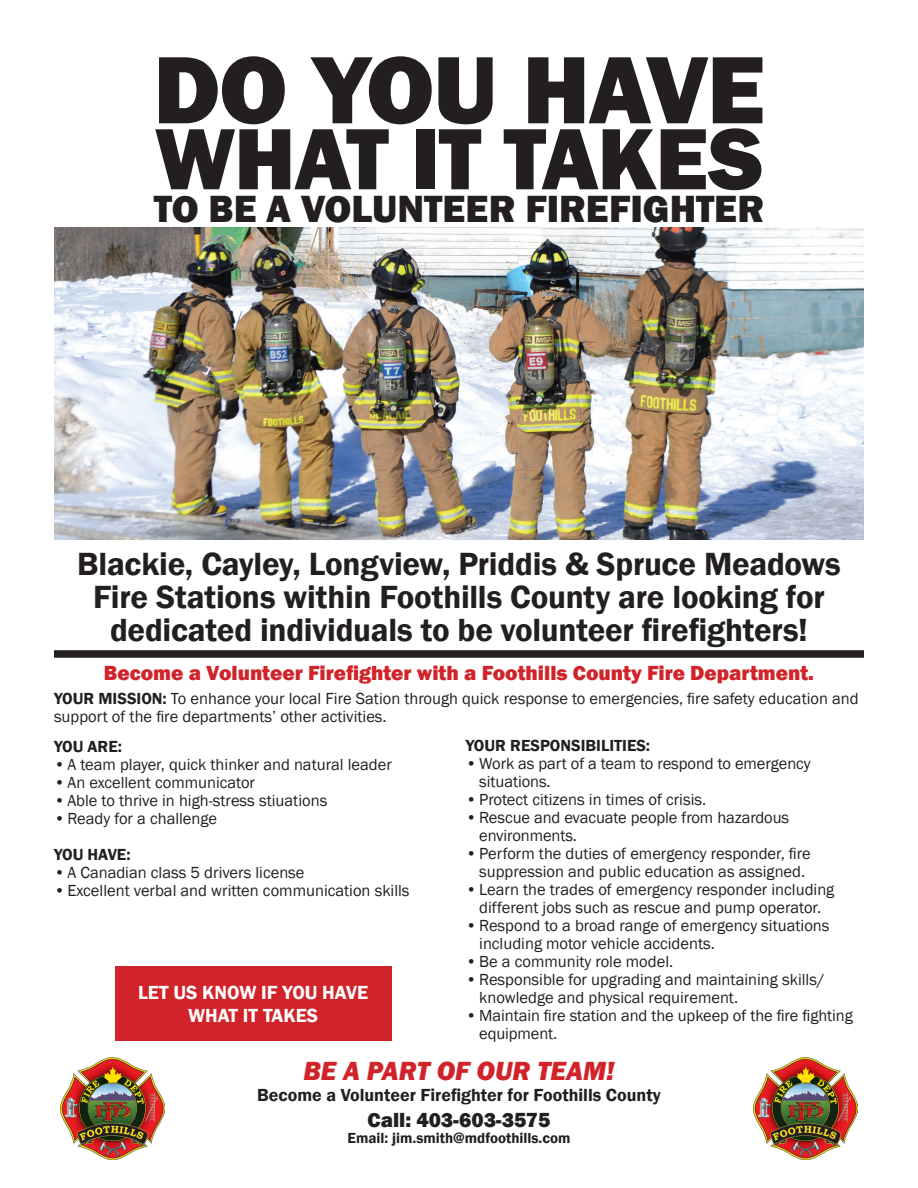
<style>
.page{position:relative;width:918px;height:1188px;background:#fff}
.page>*{position:absolute;margin:0;border:0;box-sizing:border-box;transform-origin:0 0}
.t1{font:800 99px "Franklin Gothic";letter-spacing:-.015em;color:#231f20}
.t2{font:800 90px "Franklin Gothic";letter-spacing:-.015em;color:#231f20}
.t3{font:800 39px "Franklin Gothic";color:#231f20}
.t4{font:600 33px/33px "Franklin Gothic";letter-spacing:-.01em;color:#231f20;text-align:center}
.t5{font:italic 800 27px "Franklin Gothic";color:#d1232a}
.t6{font:800 21px "Franklin Gothic";color:#d1232a}
.t7{font:800 21px "Franklin Gothic";color:#231f20}
.t8{font:600 19.5px/23.4px "Franklin Gothic";color:#fff;text-align:center}
.t9{font:600 18px "Franklin Gothic";color:#231f20}
.t10{font:16.5px/18px "Franklin Gothic";color:#231f20}
.t11{font:600 16.5px "Franklin Gothic";color:#231f20}
.t12{font:600 15px "Franklin Gothic";color:#231f20}
.s1{font-weight:600}
</style>
<div class="page">
<img style="left:54px;top:228px;width:810px;height:312px">
<img style="left:60px;top:1057px;width:104px;height:102px">
<img style="left:754px;top:1057px;width:104px;height:102px">
<div style="left:54px;top:650px;width:810px;height:8px;background:#231f20"></div>
<div style="left:115px;top:967px;width:276px;height:74px;background:#d1232a"></div>
<h1 class="t1" style="left:153px;top:26px;width:613px">DO YOU HAVE</h1>
<h2 class="t2" style="left:155px;top:101px;width:610px">WHAT IT TAKES</h2>
<h3 class="t3" style="left:154px;top:184px;width:612px">TO BE A VOLUNTEER FIREFIGHTER</h3>
<h3 class="t4" style="left:77px;top:548px;width:765px">Blackie, Cayley, Longview, Priddis &amp; Spruce Meadows<br>Fire Stations within Foothills County are looking for dedicated individuals to be volunteer firefighters!</h3>
<p class="t6" style="left:104px;top:659px;width:711px">Become a Volunteer Firefighter with a Foothills County Fire Department.</p>
<p class="t10" style="left:54px;top:690px;width:806px"><span class="s1">YOUR MISSION:</span> To enhance your local Fire Sation through quick response to emergencies, fire safety education and support of the fire departments’ other activities.</p>
<p class="t11" style="left:54px;top:736px;width:70px">YOU ARE:</p>
<p class="t10" style="left:54px;top:755px;width:339px">•A team player, quick thinker and natural leader</p>
<p class="t10" style="left:54px;top:773px;width:203px">•An excellent communicator</p>
<p class="t10" style="left:54px;top:791px;width:275px">•Able to thrive in high-stress stiuations</p>
<p class="t10" style="left:54px;top:809px;width:165px">•Ready for a challenge</p>
<p class="t11" style="left:54px;top:844px;width:78px">YOU HAVE:</p>
<p class="t10" style="left:54px;top:863px;width:252px">•A Canadian class 5 drivers license</p>
<p class="t10" style="left:54px;top:881px;width:357px">•Excellent verbal and written communication skills</p>
<p class="t11" style="left:466px;top:736px;width:186px">YOUR RESPONSIBILITIES:</p>
<p class="t10" style="left:479px;top:755px;width:333px;text-indent:-13px">• Work as part of a team to respond to emergency situations.</p>
<p class="t10" style="left:466px;top:791px;width:242px">•Protect citizens in times of crisis.</p>
<p class="t10" style="left:479px;top:809px;width:312px;text-indent:-13px">• Rescue and evacuate people from hazardous environments.</p>
<p class="t10" style="left:466px;top:845px;width:347px;text-align:center">•Perform the duties of emergency responder, fire suppression and public education as assigned.</p>
<p class="t10" style="left:466px;top:881px;width:370px;text-align:center">•Learn the trades of emergency responder including different jobs such as rescue and pump operator.</p>
<p class="t10" style="left:479px;top:917px;width:352px;text-indent:-13px">•Respond to a broad range of emergency situations including motor vehicle accidents.</p>
<p class="t10" style="left:466px;top:953px;width:209px">•Be a community role model.</p>
<p class="t10" style="left:479px;top:971px;width:347px;text-indent:-13px">•Responsible for upgrading and maintaining skills/ knowledge and physical requirement.</p>
<p class="t10" style="left:479px;top:1007px;width:375px;text-indent:-13px">• Maintain fire station and the upkeep of the fire fighting equipment.</p>
<h3 class="t5" style="left:303px;top:1053px;width:313px">BE A PART OF OUR TEAM!</h3>
<p class="t9" style="left:257px;top:1084px;width:405px">Become a Volunteer Firefighter for Foothills County</p>
<p class="t7" style="left:368px;top:1106px;width:184px">Call: 403-603-3575</p>
<p class="t12" style="left:348px;top:1129px;width:224px">Email: jim.smith@mdfoothills.com</p>
<p class="t8" style="left:138px;top:981px;width:232px">LET US KNOW IF YOU HAVE<br>WHAT IT TAKES</p>
</div>
